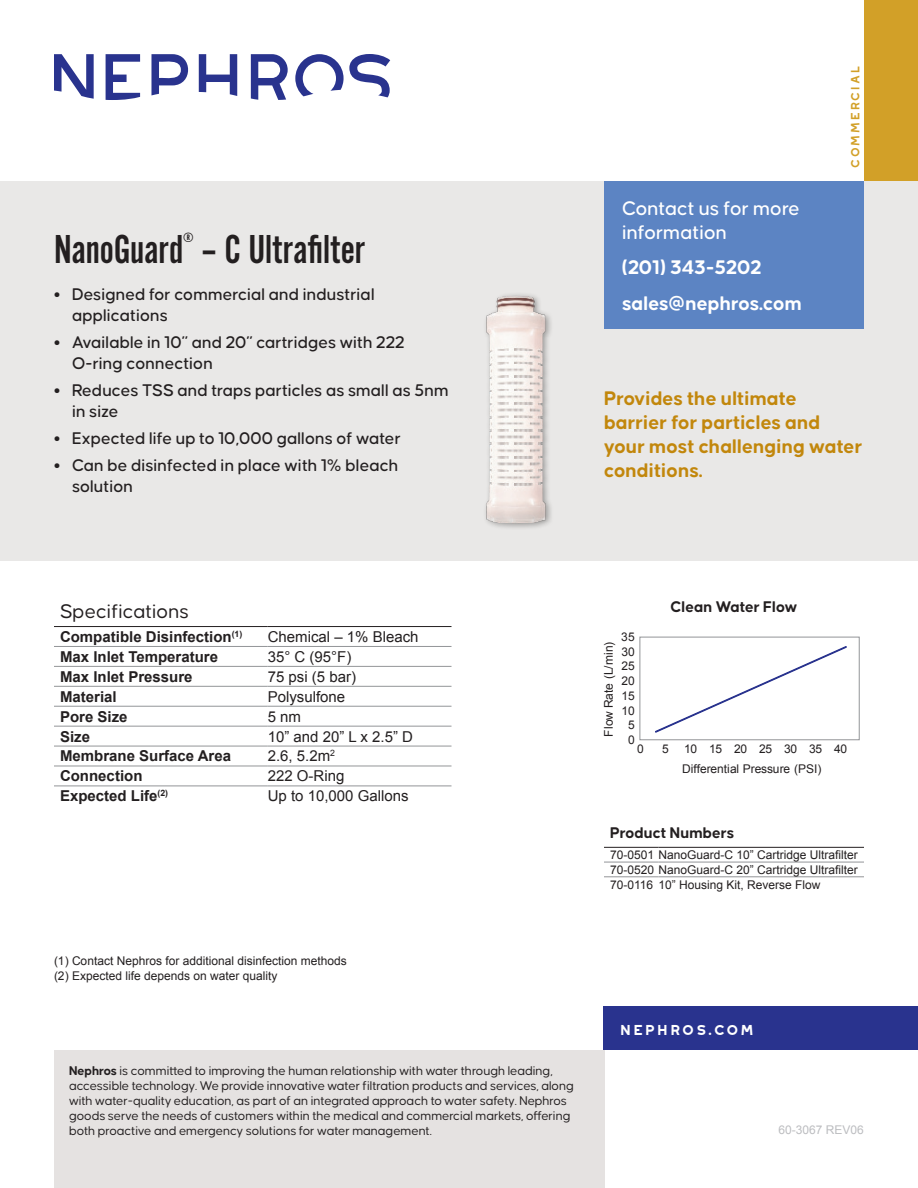
<style>
.page{position:relative;width:918px;height:1188px;background:#fff}
.page>*{position:absolute;margin:0;border:0;box-sizing:border-box;transform-origin:0 0}
.t1{font:42px "Alternate Gothic Std No 2";letter-spacing:-.005em;color:#231f20}
.t2{font:700 21px/24px "Causten Round";color:#c2870c}
.t3{font:700 21px/36px "Causten Round";color:#fff}
.t4{font:500 21px/24px "Causten Round";color:#fff}
.t5{font:21px "Causten Round";color:#231f20}
.t6{font:500 18px/21px "Causten Round";color:#231f20}
.t7{font:700 18px "Westmount";letter-spacing:-.005em;color:#fff}
.t8{font:700 16.5px "Causten Round";color:#231f20}
.t9{font:700 15px "Arial";color:#231f20}
.t10{font:15px "Arial";color:#231f20}
.t11{font:15px "Westmount";color:#d2a028}
.t12{font:13.5px/15px "Causten Round";letter-spacing:-.01em;color:#231f20}
.t13{font:12px/14.7px "Arial";color:#231f20}
.t14{font:12px "Arial";letter-spacing:-.04em;color:#231f20}
.t15{font:12px "Arial";color:#bcbdc0}
.s1{font-weight:700;font-size:22.5px}
.s2{font-weight:700}
</style>
<div class="page">
<div style="left:604px;top:1007px;width:314px;height:43px;background:#29338e"></div>
<svg style="left:106px;top:54px;width:34px;height:46px"></svg>
<svg style="left:151px;top:54px;width:38px;height:41px"></svg>
<svg style="left:199px;top:54px;width:38px;height:42px"></svg>
<svg style="left:251px;top:54px;width:37px;height:46px"></svg>
<svg style="left:54px;top:54px;width:40px;height:45px"></svg>
<svg style="left:295px;top:54px;width:95px;height:43px"></svg>
<div style="left:54px;top:1050px;width:550px;height:138px;background:#e5e2e1"></div>
<div style="left:864px;top:0;width:54px;height:181px;background:#d2a028"></div>
<div style="left:0;top:181px;width:918px;height:380px;background:#e9e8e7"></div>
<img style="left:485px;top:294px;width:66px;height:234px">
<div style="left:604px;top:181px;width:260px;height:147px;background:#5c84c3"></div>
<hr style="left:54px;top:646px;width:214px;height:1px;background:#939598">
<hr style="left:268px;top:646px;width:184px;height:1px;background:#939598">
<hr style="left:54px;top:666px;width:214px;height:1px;background:#939598">
<hr style="left:268px;top:666px;width:184px;height:1px;background:#939598">
<hr style="left:54px;top:686px;width:214px;height:1px;background:#939598">
<hr style="left:268px;top:686px;width:184px;height:1px;background:#939598">
<hr style="left:54px;top:706px;width:214px;height:1px;background:#939598">
<hr style="left:268px;top:706px;width:184px;height:1px;background:#939598">
<hr style="left:54px;top:726px;width:214px;height:1px;background:#939598">
<hr style="left:268px;top:726px;width:184px;height:1px;background:#939598">
<hr style="left:54px;top:746px;width:214px;height:1px;background:#939598">
<hr style="left:268px;top:746px;width:184px;height:1px;background:#939598">
<hr style="left:54px;top:766px;width:214px;height:1px;background:#939598">
<hr style="left:268px;top:766px;width:184px;height:1px;background:#939598">
<hr style="left:54px;top:786px;width:214px;height:1px;background:#939598">
<hr style="left:268px;top:786px;width:184px;height:1px;background:#939598">
<hr style="left:54px;top:626px;width:214px;height:1px;background:#231f20">
<hr style="left:268px;top:626px;width:184px;height:1px;background:#231f20">
<hr style="left:604px;top:862px;width:54px;height:1px;background:#939598">
<hr style="left:658px;top:862px;width:206px;height:1px;background:#939598">
<hr style="left:604px;top:877px;width:54px;height:1px;background:#939598">
<hr style="left:658px;top:877px;width:206px;height:1px;background:#939598">
<hr style="left:604px;top:847px;width:54px;height:1px;background:#231f20">
<hr style="left:658px;top:847px;width:206px;height:1px;background:#231f20">
<svg style="left:655px;top:646px;width:191px;height:86px"></svg>
<div style="left:640px;top:637px;width:219px;height:103px;border:1px solid #939598"></div>
<h1 class="t1" style="left:54px;top:228px;width:312px">NanoGuard<sup>®</sup> – C Ultrafilter</h1>
<h3 class="t6" style="left:72px;top:284px;width:304px;text-indent:-18px"><span class="s1">•</span> Designed for commercial and industrial applications</h3>
<h3 class="t6" style="left:72px;top:332px;width:334px;text-indent:-18px"><span class="s1">•</span> Available in 10” and 20” cartridges with 222<br>O-ring connection</h3>
<h3 class="t6" style="left:72px;top:380px;width:378px;text-indent:-18px"><span class="s1">•</span> Reduces TSS and traps particles as small as 5nm in size</h3>
<h3 class="t6" style="left:54px;top:428px;width:348px"><span class="s1">•</span> Expected life up to 10,000 gallons of water</h3>
<h3 class="t6" style="left:72px;top:455px;width:328px;text-indent:-18px"><span class="s1">•</span> Can be disinfected in place with 1% bleach solution</h3>
<h2 class="t4" style="left:622px;top:196px;width:179px">Contact us for more information</h2>
<h2 class="t3" style="left:622px;top:249px;width:181px">(201) 343-5202 sales@nephros.com</h2>
<p class="t11" style="left:847px;top:169px;width:105px;rotate:-90deg">COMMERCIAL</p>
<h2 class="t2" style="left:604px;top:385px;width:260px">Provides the ultimate barrier for particles and your most challenging water conditions.</h2>
<h2 class="t5" style="left:60px;top:600px;width:131px">Specifications</h2>
<p class="t9" style="left:60px;top:627px;width:184px">Compatible Disinfection<sup>(1)</sup></p>
<p class="t10" style="left:268px;top:627px;width:152px">Chemical – 1% Bleach</p>
<p class="t9" style="left:60px;top:647px;width:160px">Max Inlet Temperature</p>
<p class="t10" style="left:268px;top:647px;width:85px">35° C (95°F)</p>
<p class="t9" style="left:60px;top:667px;width:134px">Max Inlet Pressure</p>
<p class="t10" style="left:268px;top:667px;width:90px">75 psi (5 bar)</p>
<p class="t9" style="left:60px;top:687px;width:58px">Material</p>
<p class="t10" style="left:268px;top:687px;width:79px">Polysulfone</p>
<p class="t9" style="left:60px;top:706px;width:69px">Pore Size</p>
<p class="t10" style="left:268px;top:707px;width:35px">5 nm</p>
<p class="t9" style="left:60px;top:726px;width:32px">Size</p>
<p class="t10" style="left:268px;top:726px;width:147px">10” and 20” L x 2.5” D</p>
<p class="t9" style="left:60px;top:746px;width:173px">Membrane Surface Area</p>
<p class="t10" style="left:268px;top:746px;width:69px">2.6, 5.2m<sup>2</sup></p>
<p class="t9" style="left:60px;top:766px;width:84px">Connection</p>
<p class="t10" style="left:268px;top:766px;width:78px">222 O-Ring</p>
<p class="t9" style="left:60px;top:786px;width:110px">Expected Life<sup>(2)</sup></p>
<p class="t10" style="left:268px;top:786px;width:142px">Up to 10,000 Gallons</p>
<p class="t13" style="left:54px;top:953px;width:294px">(1) Contact Nephros for additional disinfection methods (2) Expected life depends on water quality</p>
<p class="t12" style="left:69px;top:1063px;width:506px"><span class="s2">Nephros</span> is committed to improving the human relationship with water through leading, accessible technology. We provide innovative water filtration products and services, along with water-quality education, as part of an integrated approach to water safety. Nephros goods serve the needs of customers within the medical and commercial markets, offering both proactive and emergency solutions for water management.</p>
<p class="t8" style="left:670px;top:597px;width:129px">Clean Water Flow</p>
<p class="t13" style="left:621px;top:630px;width:15px;text-align:center">35<br>30<br>25<br>20<br>15<br>10<br>5</p>
<p class="t13" style="left:602px;top:737px;width:97px;rotate:-90deg">Flow Rate (L/min)</p>
<p class="t13" style="left:628px;top:733px;width:8px">0</p>
<p class="t13" style="left:637px;top:741px;width:8px">0</p>
<p class="t13" style="left:662px;top:741px;width:8px">5</p>
<p class="t14" style="left:684px;top:741px;width:164px">10 15 20 25 30 35 40</p>
<p class="t13" style="left:682px;top:761px;width:141px">Differential Pressure (PSI)</p>
<p class="t8" style="left:610px;top:824px;width:126px">Product Numbers</p>
<p class="t13" style="left:610px;top:848px;width:249px;text-align:justify">70-0501 NanoGuard-C 10” Cartridge Ultrafilter 70-0520 NanoGuard-C 20” Cartridge Ultrafilter 70-0116 10” Housing Kit, Reverse Flow</p>
<h3 class="t7" style="left:619px;top:1020px;width:137px">nephros.com</h3>
<p class="t15" style="left:779px;top:1122px;width:87px">60-3067 REV06</p>
</div>
